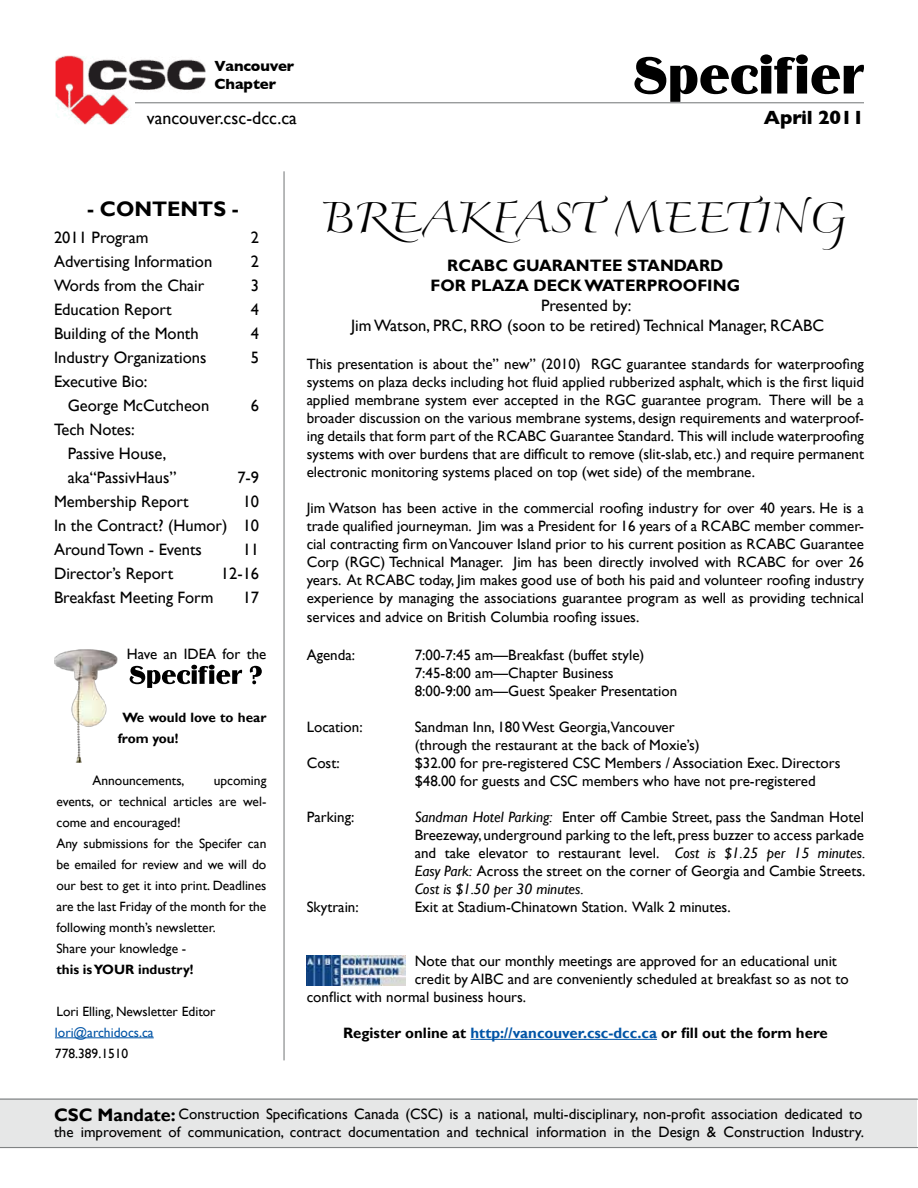
<style>
.page{position:relative;width:918px;height:1188px;background:#fff}
.page>*{position:absolute;margin:0;border:0;box-sizing:border-box;transform-origin:0 0}
.t1{font:italic 27px "Zapfino";color:#000}
.t2{font:700 21px "Gill Sans";color:#000}
.t3{font:700 19.5px "Gill Sans";letter-spacing:-.01em;color:#000}
.t4{font:18px "Gill Sans";color:#000}
.t5{font:700 18px "Gill Sans";color:#000}
.t6{font:16.5px/24px "Gill Sans";color:#000}
.t7{font:700 16.5px/19.8px "Gill Sans";color:#000;text-align:center}
.t8{font:15px/18px "Gill Sans";color:#000;text-align:justify}
.t9{font:700 15px "Gill Sans";color:#000}
.t10{font:700 15px/18px "Gill Sans";letter-spacing:-.01em;color:#000}
.t11{font:13.5px/21px "Gill Sans";color:#000}
.t12{font:700 13.5px/21px "Gill Sans";color:#000}
.t13{font:13.5px "Gill Sans";color:#0054a6}
.s1{font-style:italic}
.s2{color:#0054a6}
</style>
<div class="page">
<div style="left:1px;top:1099px;width:916px;height:49px;background:#e6e7e7"></div>
<img style="left:55px;top:55px;width:151px;height:70px">
<hr style="left:135px;top:102px;width:729px;height:1px;background:#808384">
<svg style="left:634px;top:54px;width:230px;height:48px"></svg>
<hr style="left:283px;top:171px;width:2px;height:889px;background:#808384">
<hr style="left:0;top:1099px;width:918px;height:1px;background:#808384">
<hr style="left:0;top:1147px;width:918px;height:1px;background:#808384">
<svg style="left:130px;top:665px;width:132px;height:23px"></svg>
<hr style="left:55px;top:1037px;width:99px;height:1px;background:#0054a6">
<img style="left:54px;top:649px;width:63px;height:114px">
<hr style="left:471px;top:1039px;width:186px;height:1px;background:#0054a6">
<img style="left:307px;top:955px;width:98px;height:30px">
<p class="t10" style="left:215px;top:57px;width:81px">Vancouver<br>Chapter</p>
<p class="t4" style="left:147px;top:108px;width:152px">vancouver.csc-dcc.ca</p>
<h3 class="t3" style="left:764px;top:106px;width:102px">April 2011</h3>
<h2 class="t2" style="left:87px;top:196px;width:153px">- CONTENTS -</h2>
<p class="t6" style="left:54px;top:226px;width:96px">2011 Program</p>
<p class="t6" style="left:251px;top:226px;width:10px">2</p>
<p class="t6" style="left:54px;top:250px;width:160px">Advertising Information</p>
<p class="t6" style="left:251px;top:250px;width:10px">2</p>
<p class="t6" style="left:54px;top:274px;width:152px">Words from the Chair</p>
<p class="t6" style="left:251px;top:274px;width:10px">3</p>
<p class="t6" style="left:54px;top:298px;width:119px">Education Report</p>
<p class="t6" style="left:251px;top:298px;width:10px">4</p>
<p class="t6" style="left:54px;top:322px;width:146px">Building of the Month</p>
<p class="t6" style="left:251px;top:322px;width:10px">4</p>
<p class="t6" style="left:54px;top:346px;width:154px">Industry Organizations</p>
<p class="t6" style="left:251px;top:346px;width:10px">5</p>
<p class="t6" style="left:68px;top:370px;width:143px;text-indent:-14px">Executive Bio:<br>George McCutcheon</p>
<p class="t6" style="left:251px;top:394px;width:10px">6</p>
<p class="t6" style="left:68px;top:418px;width:110px;text-indent:-14px">Tech Notes:<br>Passive House, aka“PassivHaus”</p>
<p class="t6" style="left:237px;top:466px;width:23px">7-9</p>
<p class="t6" style="left:54px;top:490px;width:207px;text-align:justify;text-indent:189px">10<br>In the Contract? (Humor) 10<br>Around Town - Events</p>
<p class="t6" style="left:54px;top:490px;width:136px">Membership Report</p>
<p class="t6" style="left:243px;top:538px;width:18px">11</p>
<p class="t6" style="left:54px;top:562px;width:121px">Director’s Report</p>
<p class="t6" style="left:221px;top:562px;width:40px">12-16</p>
<p class="t6" style="left:54px;top:586px;width:161px">Breakfast Meeting Form</p>
<p class="t6" style="left:243px;top:586px;width:18px">17</p>
<p class="t8" style="left:127px;top:645px;width:141px">Have an IDEA for the</p>
<p class="t12" style="left:118px;top:707px;width:150px;text-indent:4px">We would love to hear from you!</p>
<p class="t11" style="left:92px;top:770px;width:94px">Announcements,</p>
<p class="t11" style="left:56px;top:770px;width:211px;text-indent:157px">upcoming events, or technical articles are wel&shy;come and encouraged!<br>Any submissions for the Specifer can be emailed for review and we will do our best to get it into print. Deadlines are the last Friday of the month for the following month’s newsletter.<br>Share your knowledge -</p>
<p class="t12" style="left:56px;top:959px;width:139px">this is YOUR industry!</p>
<p class="t11" style="left:56px;top:1001px;width:161px">Lori Elling, Newsletter Editor</p>
<p class="t13" style="left:55px;top:1024px;width:100px">lori@archidocs.ca</p>
<p class="t11" style="left:55px;top:1043px;width:75px">778.389.1510</p>
<h1 class="t1" style="left:323px;top:207px;width:584px">BREAKFASTMEETING</h1>
<p class="t7" style="left:431px;top:256px;width:311px">RCABC GUARANTEE STANDARD<br>FOR PLAZA DECK WATERPROOFING</p>
<p class="t6" style="left:351px;top:296px;width:475px;line-height:19.8px;text-align:center">Presented by:<br>Jim Watson, PRC, RRO (soon to be retired) Technical Manager, RCABC</p>
<p class="t8" style="left:307px;top:355px;width:559px">This presentation is about the” new” (2010) RGC guarantee standards for waterproofing systems on plaza decks including hot fluid applied rubberized asphalt, which is the first liquid applied membrane system ever accepted in the RGC guarantee program. There will be a broader discussion on the various membrane systems, design requirements and waterproof&shy;ing details that form part of the RCABC Guarantee Standard. This will include waterproofing systems with over burdens that are difficult to remove (slit-slab, etc.) and require permanent electronic monitoring systems placed on top (wet side) of the membrane.</p>
<p class="t8" style="left:307px;top:499px;width:559px">Jim Watson has been active in the commercial roofing industry for over 40 years. He is a trade qualified journeyman. Jim was a President for 16 years of a RCABC member commer&shy;cial contracting firm on Vancouver Island prior to his current position as RCABC Guarantee Corp (RGC) Technical Manager. Jim has been directly involved with RCABC for over 26 years. At RCABC today, Jim makes good use of both his paid and volunteer roofing industry experience by managing the associations guarantee program as well as providing technical</p>
<p class="t8" style="left:307px;top:609px;width:334px">services and advice on British Columbia roofing issues.</p>
<p class="t8" style="left:307px;top:646px;width:50px">Agenda:</p>
<p class="t8" style="left:415px;top:646px;width:264px;text-align:left">7:00-7:45 am—Breakfast (buffet style)<br>7:45-8:00 am—Chapter Business<br>8:00-9:00 am—Guest Speaker Presentation</p>
<p class="t8" style="left:307px;top:718px;width:57px">Location:</p>
<p class="t8" style="left:415px;top:718px;width:286px">Sandman Inn, 180 West Georgia,Vancouver (through the restaurant at the back of Moxie’s)</p>
<p class="t8" style="left:307px;top:754px;width:34px">Cost:</p>
<p class="t8" style="left:415px;top:754px;width:427px">$32.00 for pre-registered CSC Members / Association Exec. Directors $48.00 for guests and CSC members who have not pre-registered</p>
<p class="t8" style="left:307px;top:808px;width:49px">Parking:</p>
<p class="t8" style="left:415px;top:808px;width:452px"><span class="s1">Sandman Hotel Parking:</span> Enter off Cambie Street, pass the Sandman Hotel Breezeway, underground parking to the left, press buzzer to access parkade and take elevator to restaurant level. <span class="s1">Cost is $1.25 per 15 minutes.<br>Easy Park:</span> Across the street on the corner of Georgia and Cambie Streets.<br><span class="s1">Cost is $1.50 per 30 minutes.</span></p>
<p class="t8" style="left:307px;top:898px;width:54px">Skytrain:</p>
<p class="t8" style="left:415px;top:898px;width:317px">Exit at Stadium-Chinatown Station. Walk 2 minutes.</p>
<p class="t8" style="left:415px;top:952px;width:424px">Note that our monthly meetings are approved for an educational unit</p>
<p class="t8" style="left:415px;top:970px;width:435px">credit by AIBC and are conveniently scheduled at breakfast so as not to</p>
<p class="t8" style="left:307px;top:988px;width:221px">conflict with normal business hours.</p>
<p class="t9" style="left:343px;top:1024px;width:486px">Register online at <span class="s2">http://vancouver.csc-dcc.ca</span> or fill out the form here</p>
<p class="t8" style="left:54px;top:1105px;width:811px;text-align:right">Construction Specifications Canada (CSC) is a national, multi-disciplinary, non-profit association dedicated to<br>the improvement of communication, contract documentation and technical information in the Design &amp; Construction Industry.</p>
<p class="t5" style="left:54px;top:1104px;width:123px">CSC Mandate:</p>
</div>
